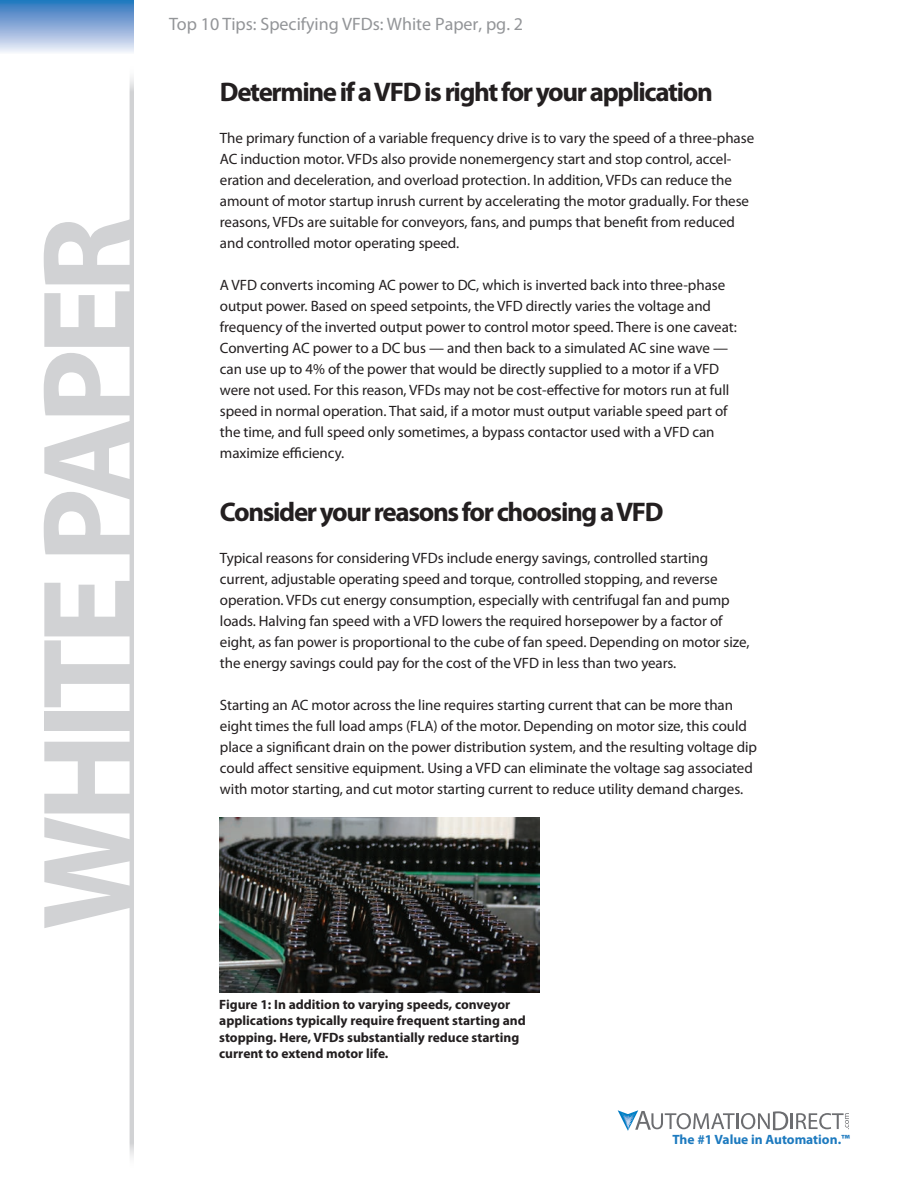
<style>
.page{position:relative;width:918px;height:1188px;background:#fff}
.page>*{position:absolute;margin:0;border:0;box-sizing:border-box;transform-origin:0 0}
.t1{font:700 129px "Myriad Pro";letter-spacing:-.05em;color:#d1d2d4}
.Paragraph_Subhead{font:700 27px "Myriad Pro";letter-spacing:-.05em;color:#231f20}
.t2{font:18px "Myriad Pro";color:#939598}
.body_copy{font:15px/21px "Myriad Pro";letter-spacing:-.005em;color:#231f20}
.t3{font:700 13.5px/16.2px "Myriad Pro";color:#231f20}
.t4{font:700 13.5px "Myriad Pro";color:#1d7abf}
</style>
<div class="page">
<svg style="left:618px;top:1110px;width:231px;height:21px"></svg>
<hr style="left:130px;top:65px;width:4px;height:1105px;background:#d1d2d4">
<div style="left:0;top:0;width:134px;height:54px;background:linear-gradient(to bottom,#2870bc,#f2eef8)"></div>
<img style="left:219px;top:818px;width:321px;height:175px">
<p class="t1" style="left:4px;top:930px;width:715px;rotate:-90deg">WHITE PAPER</p>
<p class="t2" style="left:169px;top:14px;width:355px">Top 10 Tips: Specifying VFDs: White Paper, pg. 2</p>
<p class="Paragraph_Subhead" style="left:220px;top:75px;width:494px">Determine if a VFD is right for your application</p>
<p class="body_copy" style="left:220px;top:128px;width:536px">The primary function of a variable frequency drive is to vary the speed of a three-phase AC induction motor. VFDs also provide nonemergency start and stop control, accel&shy;eration and deceleration, and overload protection. In addition, VFDs can reduce the amount of motor startup inrush current by accelerating the motor gradually. For these reasons, VFDs are suitable for conveyors, fans, and pumps that benefit from reduced and controlled motor operating speed.</p>
<p class="body_copy" style="left:220px;top:275px;width:518px">A VFD converts incoming AC power to DC, which is inverted back into three-phase output power. Based on speed setpoints, the VFD directly varies the voltage and frequency of the inverted output power to control motor speed. There is one caveat:<br>Converting AC power to a DC bus — and then back to a simulated AC sine wave — can use up to 4% of the power that would be directly supplied to a motor if a VFD were not used. For this reason, VFDs may not be cost-effective for motors run at full speed in normal operation. That said, if a motor must output variable speed part of the time, and full speed only sometimes, a bypass contactor used with a VFD can maximize efficiency.</p>
<p class="Paragraph_Subhead" style="left:220px;top:495px;width:445px">Consider your reasons for choosing a VFD</p>
<p class="body_copy" style="left:220px;top:548px;width:531px">Typical reasons for considering VFDs include energy savings, controlled starting current, adjustable operating speed and torque, controlled stopping, and reverse operation. VFDs cut energy consumption, especially with centrifugal fan and pump loads. Halving fan speed with a VFD lowers the required horsepower by a factor of eight, as fan power is proportional to the cube of fan speed. Depending on motor size, the energy savings could pay for the cost of the VFD in less than two years.</p>
<p class="body_copy" style="left:220px;top:695px;width:539px">Starting an AC motor across the line requires starting current that can be more than eight times the full load amps (FLA) of the motor. Depending on motor size, this could place a significant drain on the power distribution system, and the resulting voltage dip could affect sensitive equipment. Using a VFD can eliminate the voltage sag associated with motor starting, and cut motor starting current to reduce utility demand charges.</p>
<p class="t3" style="left:219px;top:996px;width:308px">Figure 1: In addition to varying speeds, conveyor applications typically require frequent starting and stopping. Here, VFDs substantially reduce starting current to extend motor life.</p>
<p class="t4" style="left:672px;top:1131px;width:179px">The #1 Value in Automation.™</p>
</div>
